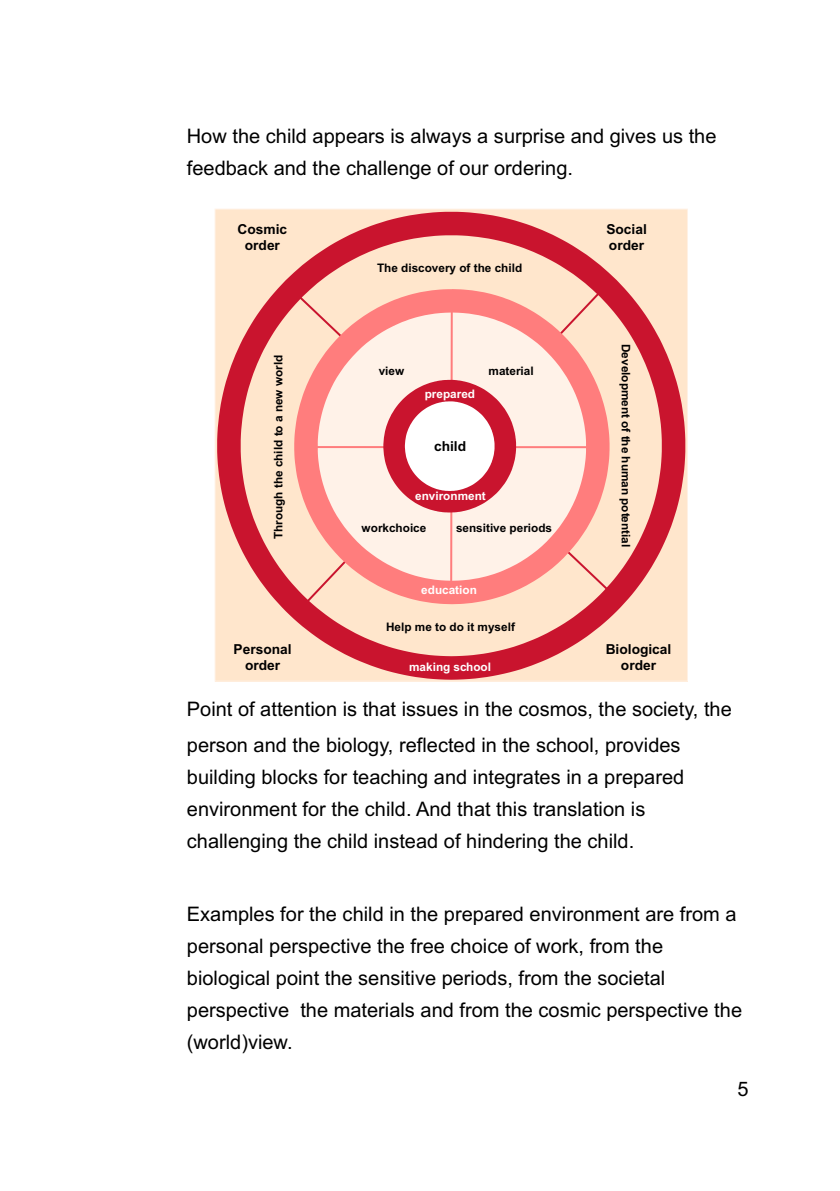
<style>
.page{position:relative;width:840px;height:1191px;background:#fff}
.page>*{position:absolute;margin:0;border:0;box-sizing:border-box;transform-origin:0 0}
.t1{font:20px/32px "Arial";color:#000}
.t2{font:700 13.8px/16.2px "Arial";color:#000;text-align:center}
.t3{font:700 11.8px "Arial";color:#000}
.t4{font:700 11.8px "Arial";color:#fff}
</style>
<div class="page">
<svg style="left:214px;top:209px;width:474px;height:473px;background:#f0afa3"></svg>
<svg style="left:294px;top:289px;width:315px;height:315px;background:#fec8bd"></svg>
<hr style="left:310px;top:446px;width:278px;height:2px;background:#ff7d7d">
<hr style="left:450px;top:309px;width:2px;height:278px;background:#ff7d7d">
<svg style="left:369px;top:365px;width:160px;height:162px"></svg>
<p class="t1" style="left:187px;top:122px;width:531px">How the child appears is always a surprise and gives us the feedback and the challenge of our ordering.</p>
<p class="t2" style="left:237px;top:222px;width:51px">Cosmic order</p>
<p class="t2" style="left:606px;top:222px;width:42px;text-align:left">Social order</p>
<p class="t3" style="left:274px;top:539px;width:186px;rotate:-90deg">Through the child to a new world</p>
<p class="t2" style="left:233px;top:642px;width:60px">Personal order</p>
<p class="t3" style="left:377px;top:263px;width:146px">The discovery of the child</p>
<p class="t3" style="left:378px;top:366px;width:27px">view</p>
<p class="t4" style="left:424px;top:390px;width:52px">prepared</p>
<p class="t3" style="left:488px;top:366px;width:47px">material</p>
<p class="t2" style="left:434px;top:439px;width:34px">child</p>
<p class="t4" style="left:415px;top:491px;width:72px">environment</p>
<p class="t3" style="left:361px;top:524px;width:66px">workchoice</p>
<p class="t3" style="left:456px;top:524px;width:98px">sensitive periods</p>
<p class="t4" style="left:421px;top:585px;width:57px">education</p>
<p class="t3" style="left:386px;top:622px;width:130px">Help me to do it myself</p>
<p class="t4" style="left:409px;top:662px;width:83px">making school</p>
<p class="t3" style="left:630px;top:344px;width:205px;rotate:90deg">Development of the human potential</p>
<p class="t2" style="left:605px;top:642px;width:67px">Biological order</p>
<p class="t1" style="left:187px;top:693px;width:546px;line-height:36px">Point of attention is that issues in the cosmos, the society, the person and the biology, reflected in the school, provides</p>
<p class="t1" style="left:187px;top:763px;width:498px">building blocks for teaching and integrates in a prepared environment for the child. And that this translation is challenging the child instead of hindering the child.</p>
<p class="t1" style="left:187px;top:899px;width:556px">Examples for the child in the prepared environment are from a personal perspective the free choice of work, from the biological point the sensitive periods, from the societal perspective the materials and from the cosmic perspective the (world)view.</p>
<p class="t1" style="left:737px;top:1074px;width:13px">5</p>
</div>
